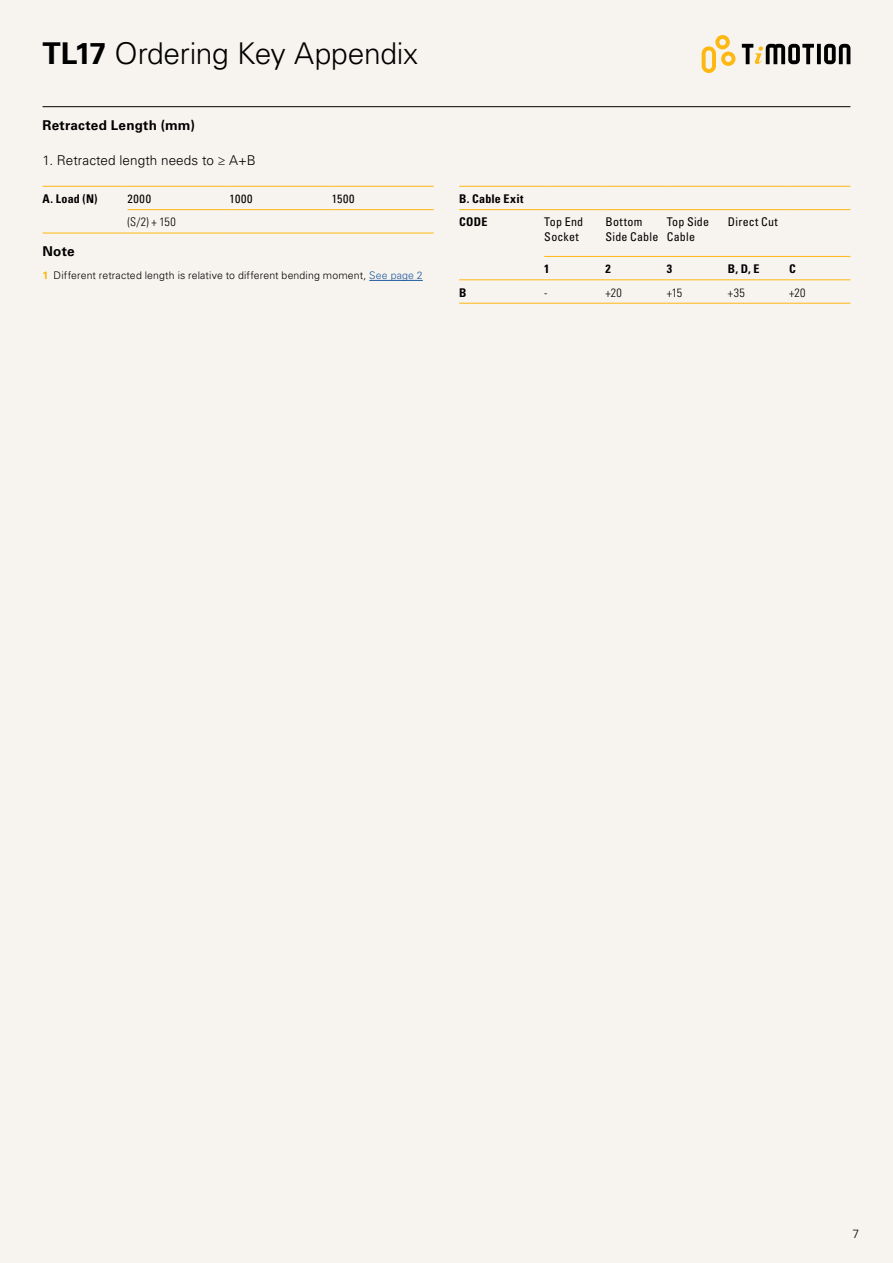
<style>
.page{position:relative;width:893px;height:1263px;background:#f7f3ef}
.page>*{position:absolute;margin:0;border:0;box-sizing:border-box;transform-origin:0 0}
.t1{font:300 30px "Univers LT Std";letter-spacing:-.01em;color:#000}
.t2{font:300 13.5px "Univers LT Std";letter-spacing:.005em;color:#000}
.t3{font:700 13.5px "Univers LT Std";letter-spacing:.015em;color:#000}
.t4{font:condensed 12px/15px "Univers LT Std";letter-spacing:.02em;color:#000}
.t5{font:700 condensed 12px/23.4px "Univers LT Std";letter-spacing:.02em;color:#000}
.t6{font:300 condensed 12px "Univers LT Std";letter-spacing:.03em;color:#000}
.t7{font:300 12px "Univers LT Std";color:#000}
.t8{font:300 10.5px "Univers LT Std";letter-spacing:.015em;color:#000}
.s1{font-weight:700}
.s2{font-weight:700;color:#fdb812}
.s3{color:#205d9e}
</style>
<div class="page">
<svg style="left:702px;top:35px;width:33px;height:38px"></svg>
<svg style="left:817px;top:44px;width:4px;height:20px"></svg>
<svg style="left:824px;top:44px;width:26px;height:20px"></svg>
<svg style="left:742px;top:44px;width:72px;height:20px"></svg>
<hr style="left:43px;top:106px;width:807px;height:1px;background:#000">
<hr style="left:459px;top:186px;width:85px;height:1px;background:#fdb812">
<hr style="left:544px;top:186px;width:61px;height:1px;background:#fdb812">
<hr style="left:605px;top:186px;width:62px;height:1px;background:#fdb812">
<hr style="left:667px;top:186px;width:61px;height:1px;background:#fdb812">
<hr style="left:728px;top:186px;width:61px;height:1px;background:#fdb812">
<hr style="left:789px;top:186px;width:61px;height:1px;background:#fdb812">
<hr style="left:459px;top:209px;width:85px;height:1px;background:#fdb812">
<hr style="left:544px;top:209px;width:61px;height:1px;background:#fdb812">
<hr style="left:605px;top:209px;width:62px;height:1px;background:#fdb812">
<hr style="left:667px;top:209px;width:61px;height:1px;background:#fdb812">
<hr style="left:728px;top:209px;width:61px;height:1px;background:#fdb812">
<hr style="left:789px;top:209px;width:61px;height:1px;background:#fdb812">
<hr style="left:544px;top:256px;width:61px;height:1px;background:#fdb812">
<hr style="left:605px;top:256px;width:62px;height:1px;background:#fdb812">
<hr style="left:667px;top:256px;width:61px;height:1px;background:#fdb812">
<hr style="left:728px;top:256px;width:61px;height:1px;background:#fdb812">
<hr style="left:789px;top:256px;width:61px;height:1px;background:#fdb812">
<hr style="left:459px;top:303px;width:85px;height:1px;background:#fdb812">
<hr style="left:544px;top:303px;width:61px;height:1px;background:#fdb812">
<hr style="left:605px;top:303px;width:62px;height:1px;background:#fdb812">
<hr style="left:667px;top:303px;width:61px;height:1px;background:#fdb812">
<hr style="left:728px;top:303px;width:61px;height:1px;background:#fdb812">
<hr style="left:789px;top:303px;width:61px;height:1px;background:#fdb812">
<hr style="left:459px;top:280px;width:85px;height:1px;background:#fdb812">
<hr style="left:544px;top:280px;width:61px;height:1px;background:#fdb812">
<hr style="left:605px;top:280px;width:62px;height:1px;background:#fdb812">
<hr style="left:667px;top:280px;width:61px;height:1px;background:#fdb812">
<hr style="left:728px;top:280px;width:61px;height:1px;background:#fdb812">
<hr style="left:789px;top:280px;width:61px;height:1px;background:#fdb812">
<hr style="left:128px;top:209px;width:102px;height:1px;background:#fdb812">
<hr style="left:230px;top:209px;width:102px;height:1px;background:#fdb812">
<hr style="left:332px;top:209px;width:102px;height:1px;background:#fdb812">
<hr style="left:43px;top:233px;width:85px;height:1px;background:#fdb812">
<hr style="left:128px;top:233px;width:102px;height:1px;background:#fdb812">
<hr style="left:230px;top:233px;width:102px;height:1px;background:#fdb812">
<hr style="left:332px;top:233px;width:102px;height:1px;background:#fdb812">
<hr style="left:43px;top:186px;width:85px;height:1px;background:#fdb812">
<hr style="left:128px;top:186px;width:102px;height:1px;background:#fdb812">
<hr style="left:230px;top:186px;width:102px;height:1px;background:#fdb812">
<hr style="left:332px;top:186px;width:102px;height:1px;background:#fdb812">
<hr style="left:369px;top:280px;width:54px;height:1px;background:#205d9e">
<h1 class="t1" style="left:43px;top:36px;width:377px"><span class="s1">TL17</span> Ordering Key Appendix</h1>
<p class="t3" style="left:43px;top:117px;width:154px">Retracted Length (mm)</p>
<p class="t2" style="left:43px;top:152px;width:215px">1. Retracted length needs to ≥ A+B</p>
<p class="t5" style="left:43px;top:187px;width:56px">A. Load (N)</p>
<p class="t4" style="left:128px;top:191px;width:25px">2000</p>
<p class="t4" style="left:230px;top:191px;width:24px">1000</p>
<p class="t4" style="left:332px;top:191px;width:24px">1500</p>
<p class="t6" style="left:128px;top:215px;width:50px">(S/2) + 150</p>
<p class="t3" style="left:43px;top:243px;width:34px">Note</p>
<p class="t8" style="left:43px;top:269px;width:382px"><span class="s2">1</span> Different retracted length is relative to different bending moment, <span class="s3">See page 2</span></p>
<p class="t5" style="left:459px;top:187px;width:66px">B. Cable Exit<br>CODE</p>
<p class="t4" style="left:544px;top:214px;width:40px">Top End<br>Socket</p>
<p class="t4" style="left:605px;top:214px;width:54px">Bottom<br>Side Cable</p>
<p class="t4" style="left:667px;top:214px;width:44px">Top Side<br>Cable</p>
<p class="t4" style="left:728px;top:214px;width:51px">Direct Cut</p>
<p class="t5" style="left:544px;top:257px;width:7px">1</p>
<p class="t5" style="left:605px;top:257px;width:7px">2</p>
<p class="t5" style="left:667px;top:257px;width:7px">3</p>
<p class="t5" style="left:728px;top:257px;width:33px">B, D, E</p>
<p class="t5" style="left:789px;top:257px;width:8px">C</p>
<p class="t5" style="left:459px;top:280px;width:9px">B</p>
<p class="t6" style="left:544px;top:285px;width:5px">-</p>
<p class="t6" style="left:605px;top:285px;width:18px">+20</p>
<p class="t6" style="left:667px;top:285px;width:17px">+15</p>
<p class="t6" style="left:728px;top:285px;width:18px">+35</p>
<p class="t6" style="left:789px;top:285px;width:18px">+20</p>
<p class="t7" style="left:852px;top:1226px;width:8px">7</p>
</div>
